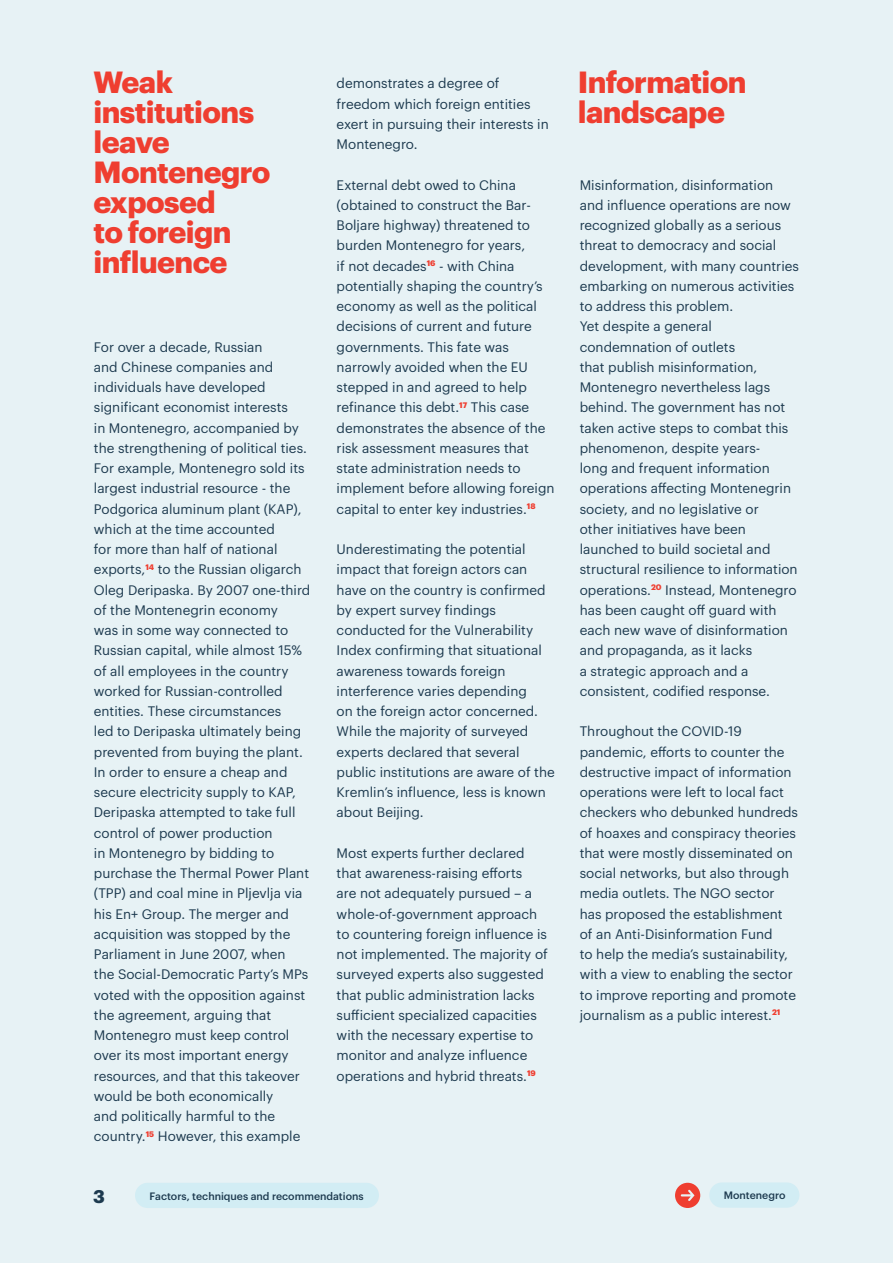
<style>
.page{position:relative;width:893px;height:1263px;background:#e7f2f5}
.page>*{position:absolute;margin:0;border:0;box-sizing:border-box;transform-origin:0 0}
.t1{font:700 30px/30px "Graphik";letter-spacing:-.02em;color:#ef3e30}
.t2{font:700 18px "Graphik";color:#1d3a4f}
.t3{font:13.5px/20.2px "Graphik";color:#1d3a4f}
.t4{font:500 10.5px "Graphik";color:#1d3a4f}
</style>
<div class="page">
<div style="left:709px;top:1182px;width:90px;height:26px;background:#d2edf4;border-radius:13px"></div>
<div style="left:135px;top:1183px;width:244px;height:25px;background:#d2edf4;border-radius:13px"></div>
<div style="left:675px;top:1183px;width:25px;height:25px;background:#ef3e30;border-radius:50%"></div>
<svg style="left:681px;top:1190px;width:13px;height:11px"></svg>
<h1 class="t1" style="left:94px;top:64px;width:178px">Weak institutions leave<br>Montenegro exposed<br>to foreign influence</h1>
<h1 class="t1" style="left:578px;top:64px;width:170px">Information landscape</h1>
<p class="t3" style="left:337px;top:72px;width:214px">demonstrates a degree of freedom which foreign entities exert in pursuing their interests in<br>Montenegro.</p>
<p class="t3" style="left:337px;top:173px;width:219px">External debt owed to China (obtained to construct the Bar-<br>Boljare highway) threatened to burden Montenegro for years,<br>if not decades<sup>16</sup> - with China potentially shaping the country’s economy as well as the political decisions of current and future governments. This fate was narrowly avoided when the EU stepped in and agreed to help refinance this debt.<sup>17</sup> This case demonstrates the absence of the risk assessment measures that state administration needs to implement before allowing foreign capital to enter key industries.<sup>18</sup></p>
<p class="t3" style="left:337px;top:538px;width:220px">Underestimating the potential impact that foreign actors can have on the country is confirmed by expert survey findings conducted for the Vulnerability<br>Index confirming that situational awareness towards foreign interference varies depending<br>on the foreign actor concerned.<br>While the majority of surveyed experts declared that several public institutions are aware of the<br>Kremlin’s influence, less is known about Beijing.</p>
<p class="t3" style="left:337px;top:842px;width:213px">Most experts further declared that awareness-raising efforts<br>are not adequately pursued – a whole-of-government approach to countering foreign influence is not implemented. The majority of surveyed experts also suggested that public administration lacks sufficient specialized capacities with the necessary expertise to monitor and analyze influence operations and hybrid threats.<sup>19</sup></p>
<p class="t3" style="left:580px;top:173px;width:221px">Misinformation, disinformation and influence operations are now recognized globally as a serious threat to democracy and social development, with many countries embarking on numerous activities to address this problem.<br>Yet despite a general condemnation of outlets<br>that publish misinformation,<br>Montenegro nevertheless lags behind. The government has not taken active steps to combat this phenomenon, despite years-<br>long and frequent information operations affecting Montenegrin society, and no legislative or<br>other initiatives have been launched to build societal and structural resilience to information operations.<sup>20</sup> Instead, Montenegro has been caught off guard with each new wave of disinformation and propaganda, as it lacks<br>a strategic approach and a consistent, codified response.</p>
<p class="t3" style="left:580px;top:720px;width:220px">Throughout the COVID-19 pandemic, efforts to counter the destructive impact of information operations were left to local fact checkers who debunked hundreds of hoaxes and conspiracy theories that were mostly disseminated on social networks, but also through media outlets. The NGO sector has proposed the establishment of an Anti-Disinformation Fund<br>to help the media’s sustainability, with a view to enabling the sector to improve reporting and promote journalism as a public interest.<sup>21</sup></p>
<p class="t3" style="left:94px;top:335px;width:218px">For over a decade, Russian<br>and Chinese companies and individuals have developed significant economist interests<br>in Montenegro, accompanied by the strengthening of political ties.<br>For example, Montenegro sold its largest industrial resource - the<br>Podgorica aluminum plant (KAP), which at the time accounted<br>for more than half of national exports,<sup>14</sup> to the Russian oligarch<br>Oleg Deripaska. By 2007 one-third of the Montenegrin economy<br>was in some way connected to<br>Russian capital, while almost 15% of all employees in the country worked for Russian-controlled entities. These circumstances<br>led to Deripaska ultimately being prevented from buying the plant.<br>In order to ensure a cheap and secure electricity supply to KAP,<br>Deripaska attempted to take full control of power production<br>in Montenegro by bidding to purchase the Thermal Power Plant (TPP) and coal mine in Pljevlja via his En+ Group. The merger and acquisition was stopped by the<br>Parliament in June 2007, when<br>the Social-Democratic Party’s MPs voted with the opposition against the agreement, arguing that<br>Montenegro must keep control over its most important energy resources, and that this takeover would be both economically<br>and politically harmful to the country.<sup>15</sup> However, this example</p>
<h2 class="t2" style="left:93px;top:1182px;width:13px">3</h2>
<p class="t4" style="left:150px;top:1188px;width:216px">Factors, techniques and recommendations</p>
<p class="t4" style="left:724px;top:1187px;width:63px">Montenegro</p>
</div>
